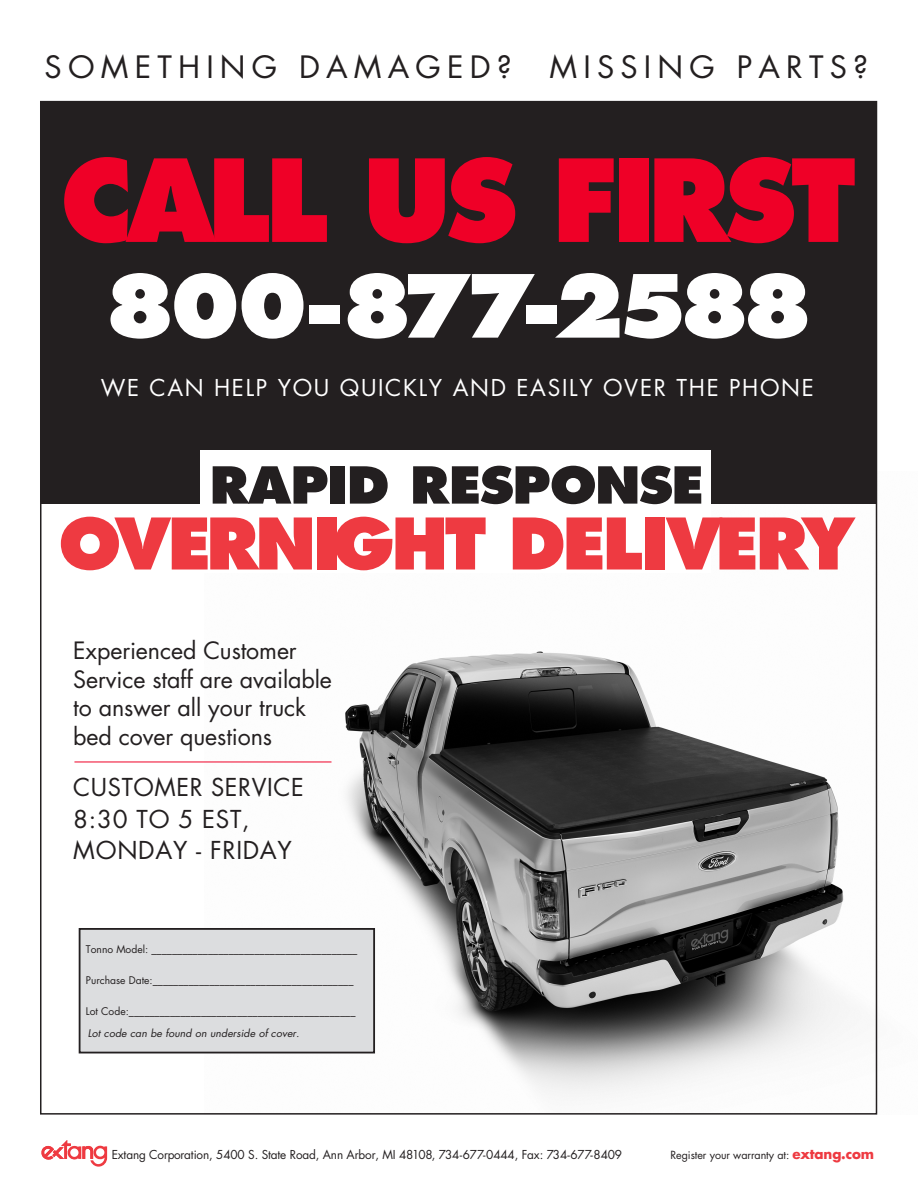
<style>
.page{position:relative;width:918px;height:1188px;background:#fff}
.page>*{position:absolute;margin:0;border:0;box-sizing:border-box;transform-origin:0 0}
.t1{font:800 110.85px "Futura";letter-spacing:-.05em;color:#ef0027}
.t2{font:800 84.3px "Futura";letter-spacing:-.1em;color:#fff}
.t3{font:800 69px "Futura";letter-spacing:-.05em;color:#ee3a41}
.t4{font:800 49.5px "Futura";letter-spacing:-.035em;color:#231f20;scale:1.05 1}
.t5{font:30px "Futura";letter-spacing:.2em;color:#231f20}
.t6{font:24px/31.5px "Futura";letter-spacing:.03em;color:#231f20}
.t7{font:23.25px/28.5px "Futura";letter-spacing:-.005em;color:#231f20}
.t8{font:22.65px "Futura";letter-spacing:.075em;color:#fff}
.t9{font:12px "Futura";letter-spacing:-.01em;color:#231f20}
.t10{font:10.95px "Futura";letter-spacing:-.005em;color:#231f20}
.t11{font:10.35px "Futura";color:#231f20}
.t12{font:italic 10.35px "Futura";letter-spacing:.005em;color:#231f20}
.s1{font-weight:700;font-size:13.65px;color:#ee3a41}
</style>
<div class="page">
<img style="left:204px;top:472px;width:674px;height:643px">
<div style="left:41px;top:101px;width:835px;height:403px;background:#231f20"></div>
<hr style="left:74px;top:762px;width:258px;height:1px;background:#ef0027">
<div style="left:79px;top:928px;width:296px;height:125px;background:#dcdddf;border:2px solid #231f20"></div>
<svg style="left:41px;top:1140px;width:66px;height:27px"></svg>
<div style="left:200px;top:451px;width:510px;height:122px;background:#fff"></div>
<h3 class="t5" style="left:45px;top:46px;width:469px">SOMETHING DAMAGED?</h3>
<h3 class="t5" style="left:550px;top:46px;width:320px">MISSING PARTS?</h3>
<h1 class="t1" style="left:60px;top:132px;width:797px">CALL US FIRST</h1>
<h2 class="t2" style="left:104px;top:254px;width:711px">800-877-2588</h2>
<h3 class="t8" style="left:101px;top:372px;width:715px">WE CAN HELP YOU QUICKLY AND EASILY OVER THE PHONE</h3>
<h3 class="t4" style="left:209px;top:455px;width:472px">RAPID RESPONSE</h3>
<h3 class="t3" style="left:58px;top:501px;width:798px">OVERNIGHT DELIVERY</h3>
<h3 class="t7" style="left:73px;top:636px;width:260px">Experienced Customer<br>Service staff are available to answer all your truck bed cover questions</h3>
<h3 class="t6" style="left:73px;top:772px;width:232px">CUSTOMER SERVICE<br>8:30 TO 5 EST,<br>MONDAY - FRIDAY</h3>
<p class="t11" style="left:86px;top:942px;width:273px">Tonno Model: ________________________________________</p>
<p class="t11" style="left:86px;top:973px;width:269px">Purchase Date:_______________________________________</p>
<p class="t11" style="left:86px;top:1004px;width:271px">Lot Code:____________________________________________</p>
<p class="t12" style="left:88px;top:1026px;width:213px">Lot code can be found on underside of cover.</p>
<p class="t9" style="left:112px;top:1146px;width:512px">Extang Corporation, 5400 S. State Road, Ann Arbor, MI 48108, 734-677-0444, Fax: 734-677-8409</p>
<p class="t10" style="left:671px;top:1147px;width:205px">Register your warranty at: <span class="s1">extang.com</span></p>
</div>
